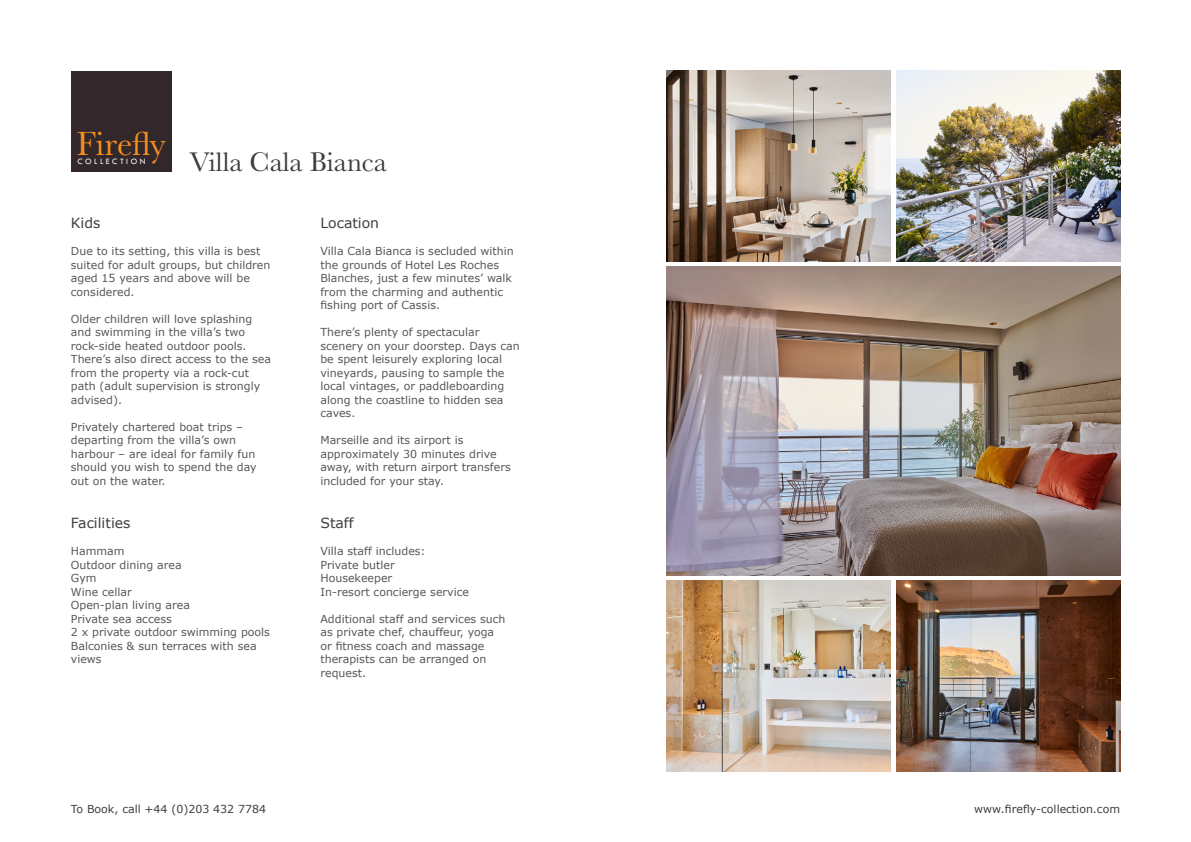
<style>
.page{position:relative;width:1191px;height:842px;background:#fff}
.page>*{position:absolute;margin:0;border:0;box-sizing:border-box;transform-origin:0 0}
.t1{font:34.9px "Baskerville";color:#f68e1e}
.t2{font:28px "Baskerville";color:#3e3e3f}
.t3{font:14px "Verdana";color:#3e3e3f}
.t4{font:11px/13.5px "Verdana";color:#57585a}
.t5{font:11px "Verdana";color:#3e3e3f}
.t6{font:8.5px "Tw Cen MT Std";letter-spacing:.3em;color:#fff}
</style>
<div class="page">
<div style="left:71px;top:71px;width:101px;height:101px;background:#32282c"></div>
<img style="left:666px;top:267px;width:454px;height:308px">
<img style="left:666px;top:71px;width:224px;height:190px">
<img style="left:896px;top:71px;width:224px;height:190px">
<img style="left:666px;top:581px;width:224px;height:190px">
<img style="left:896px;top:581px;width:224px;height:190px">
<p class="t1" style="left:77px;top:121px;width:91px">Firefly</p>
<p class="t6" style="left:77px;top:156px;width:70px">COLLECTION</p>
<p class="t2" style="left:190px;top:144px;width:199px">Villa Cala Bianca</p>
<p class="t3" style="left:71px;top:214px;width:31px">Kids</p>
<p class="t4" style="left:71px;top:244px;width:201px">Due to its setting, this villa is best suited for adult groups, but children aged 15 years and above will be considered.</p>
<p class="t4" style="left:71px;top:312px;width:202px">Older children will love splashing and swimming in the villa’s two rock-side heated outdoor pools.<br>There’s also direct access to the sea from the property via a rock-cut path (adult supervision is strongly advised).</p>
<p class="t4" style="left:71px;top:420px;width:187px">Privately chartered boat trips – departing from the villa’s own harbour – are ideal for family fun should you wish to spend the day out on the water.</p>
<p class="t3" style="left:71px;top:514px;width:61px">Facilities</p>
<p class="t4" style="left:71px;top:545px;width:55px">Hammam</p>
<p class="t4" style="left:71px;top:558px;width:112px">Outdoor dining area</p>
<p class="t4" style="left:71px;top:572px;width:27px">Gym</p>
<p class="t4" style="left:71px;top:585px;width:62px">Wine cellar</p>
<p class="t4" style="left:71px;top:599px;width:121px">Open-plan living area</p>
<p class="t4" style="left:71px;top:612px;width:102px">Private sea access</p>
<p class="t4" style="left:71px;top:626px;width:201px">2 x private outdoor swimming pools</p>
<p class="t4" style="left:71px;top:639px;width:187px">Balconies &amp; sun terraces with sea views</p>
<p class="t5" style="left:71px;top:802px;width:197px">To Book, call +44 (0)203 432 7784</p>
<p class="t3" style="left:320px;top:214px;width:60px">Location</p>
<p class="t4" style="left:320px;top:244px;width:195px">Villa Cala Bianca is secluded within the grounds of Hotel Les Roches<br>Blanches, just a few minutes’ walk from the charming and authentic fishing port of Cassis.</p>
<p class="t4" style="left:320px;top:325px;width:201px">There’s plenty of spectacular scenery on your doorstep. Days can be spent leisurely exploring local vineyards, pausing to sample the local vintages, or paddleboarding along the coastline to hidden sea caves.</p>
<p class="t4" style="left:320px;top:433px;width:192px">Marseille and its airport is approximately 30 minutes drive away, with return airport transfers included for your stay.</p>
<p class="t3" style="left:320px;top:514px;width:35px">Staff</p>
<p class="t4" style="left:320px;top:545px;width:107px">Villa staff includes:</p>
<p class="t4" style="left:320px;top:558px;width:76px">Private butler</p>
<p class="t4" style="left:320px;top:572px;width:73px">Housekeeper</p>
<p class="t4" style="left:320px;top:585px;width:150px">In-resort concierge service</p>
<p class="t4" style="left:320px;top:612px;width:187px">Additional staff and services such as private chef, chauffeur, yoga or fitness coach and massage therapists can be arranged on request.</p>
<p class="t5" style="left:974px;top:802px;width:147px">www.firefly-collection.com</p>
</div>
